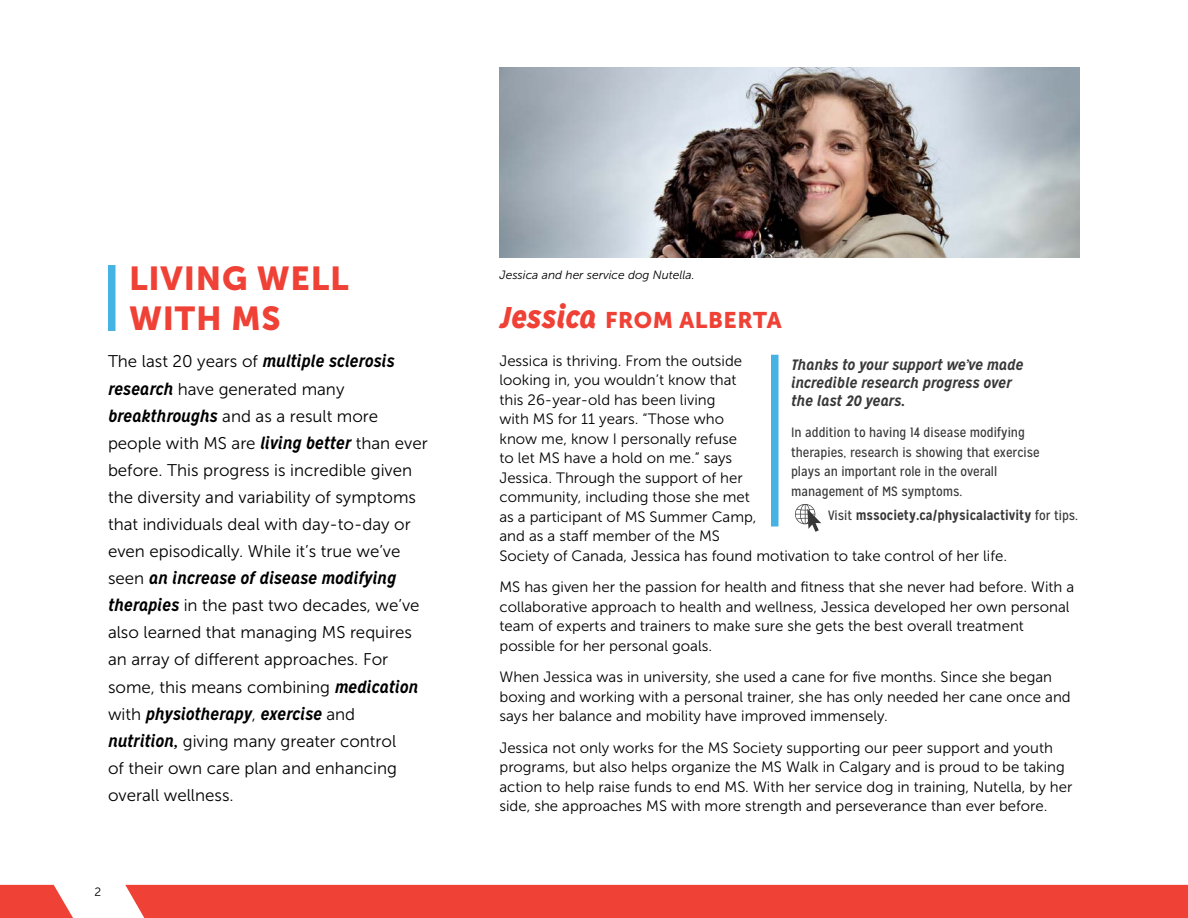
<style>
.page{position:relative;width:1188px;height:918px;background:#fff}
.page>*{position:absolute;margin:0;border:0;box-sizing:border-box;transform-origin:0 0}
.t1{font:33px/39.6px "Museo Sans 900";letter-spacing:.025em;color:#ef4135}
.t2{font:22.5px "Museo Sans 900";letter-spacing:.025em;color:#ef4135}
.t3{font:16.95px/27.2px "Museo Sans 300";color:#000}
.t4{font:italic 700 16.95px "Mission Gothic";color:#000}
.t5{font:15px/19.5px "Museo Sans 300";color:#000}
.t6{font:italic 700 15px/18px "Mission Gothic";color:#383838}
.t7{font:13.5px/19.5px "Mission Gothic";color:#383838}
.t8{font:700 13.5px "Mission Gothic";color:#383838}
.t9{font:italic 12px "Museo Sans 300";color:#000}
.t10{font:12px "Museo Sans 300";color:#000}
.s1{font-family:"Museo Sans 300";font-weight:400;font-style:normal}
.s2{font-family:"Mission Gothic";font-weight:700;font-style:italic}
.s3{font-family:"Mission Gothic";font-weight:900;font-style:italic;font-size:30px}
.s4{font-weight:400}
</style>
<div class="page">
<svg style="left:0;top:885px;width:73px;height:33px;background:#f1594f"></svg>
<div style="left:125px;top:885px;width:1063px;height:33px;background:#ef4135"></div>
<img style="left:500px;top:68px;width:580px;height:190px">
<div style="left:108px;top:265px;width:8px;height:66px;background:#45b3e3"></div>
<div style="left:771px;top:355px;width:7px;height:171px;background:#45b3e3"></div>
<svg style="left:795px;top:504px;width:26px;height:28px"></svg>
<h1 class="t1" style="left:129px;top:259px;width:221px">LIVING WELL<br>WITH MS</h1>
<p class="t4" style="left:108px;top:351px;width:288px"><span class="s1">The last 20 years of</span> multiple sclerosis</p>
<p class="t3" style="left:108px;top:375px;width:321px"><span class="s2">research</span> have generated many <span class="s2">breakthroughs</span> and as a result more people with MS are <span class="s2">living better</span> than ever before. This progress is incredible given the diversity and variability of symptoms that individuals deal with day-to-day or even episodically. While it’s true we’ve</p>
<p class="t4" style="left:108px;top:567px;width:289px"><span class="s1">seen</span> an increase of disease modifying</p>
<p class="t3" style="left:108px;top:592px;width:313px"><span class="s2">therapies</span> in the past two decades, we’ve also learned that managing MS requires an array of different approaches. For some, this means combining <span class="s2">medication</span></p>
<p class="t4" style="left:108px;top:703px;width:249px"><span class="s1">with</span> physiotherapy<span class="s1">,</span> exercise <span class="s1">and</span></p>
<p class="t3" style="left:108px;top:727px;width:290px;text-align:justify"><span class="s2">nutrition,</span> giving many greater control of their own care plan and enhancing overall wellness.</p>
<p class="t10" style="left:94px;top:886px;width:8px">2</p>
<p class="t9" style="left:500px;top:268px;width:197px">Jessica and her service dog Nutella.</p>
<h2 class="t2" style="left:500px;top:308px;width:284px"><span class="s3">Jessica</span> FROM ALBERTA</h2>
<p class="t5" style="left:500px;top:351px;width:509px">Jessica is thriving. From the outside<br>looking in, you wouldn’t know that<br>this 26-year-old has been living<br>with MS for 11 years. “Those who<br>know me, know I personally refuse<br>to let MS have a hold on me.” says<br>Jessica. Through the support of her<br>community, including those she met<br>as a participant of MS Summer Camp,<br>and as a staff member of the MS<br>Society of Canada, Jessica has found motivation to take control of her life.</p>
<p class="t5" style="left:500px;top:578px;width:576px">MS has given her the passion for health and fitness that she never had before. With a collaborative approach to health and wellness, Jessica developed her own personal team of experts and trainers to make sure she gets the best overall treatment possible for her personal goals.</p>
<p class="t5" style="left:500px;top:668px;width:573px">When Jessica was in university, she used a cane for five months. Since she began boxing and working with a personal trainer, she has only needed her cane once and says her balance and mobility have improved immensely.</p>
<p class="t5" style="left:500px;top:738px;width:574px">Jessica not only works for the MS Society supporting our peer support and youth programs, but also helps organize the MS Walk in Calgary and is proud to be taking action to help raise funds to end MS. With her service dog in training, Nutella, by her side, she approaches MS with more strength and perseverance than ever before.</p>
<p class="t6" style="left:791px;top:356px;width:234px">Thanks to your support we’ve made incredible research progress over the last 20 years.</p>
<p class="t7" style="left:791px;top:423px;width:250px">In addition to having 14 disease modifying therapies, research is showing that exercise plays an important role in the overall management of MS symptoms.</p>
<p class="t8" style="left:828px;top:507px;width:252px"><span class="s4">Visit</span> mssociety.ca/physicalactivity <span class="s4">for tips.</span></p>
</div>
